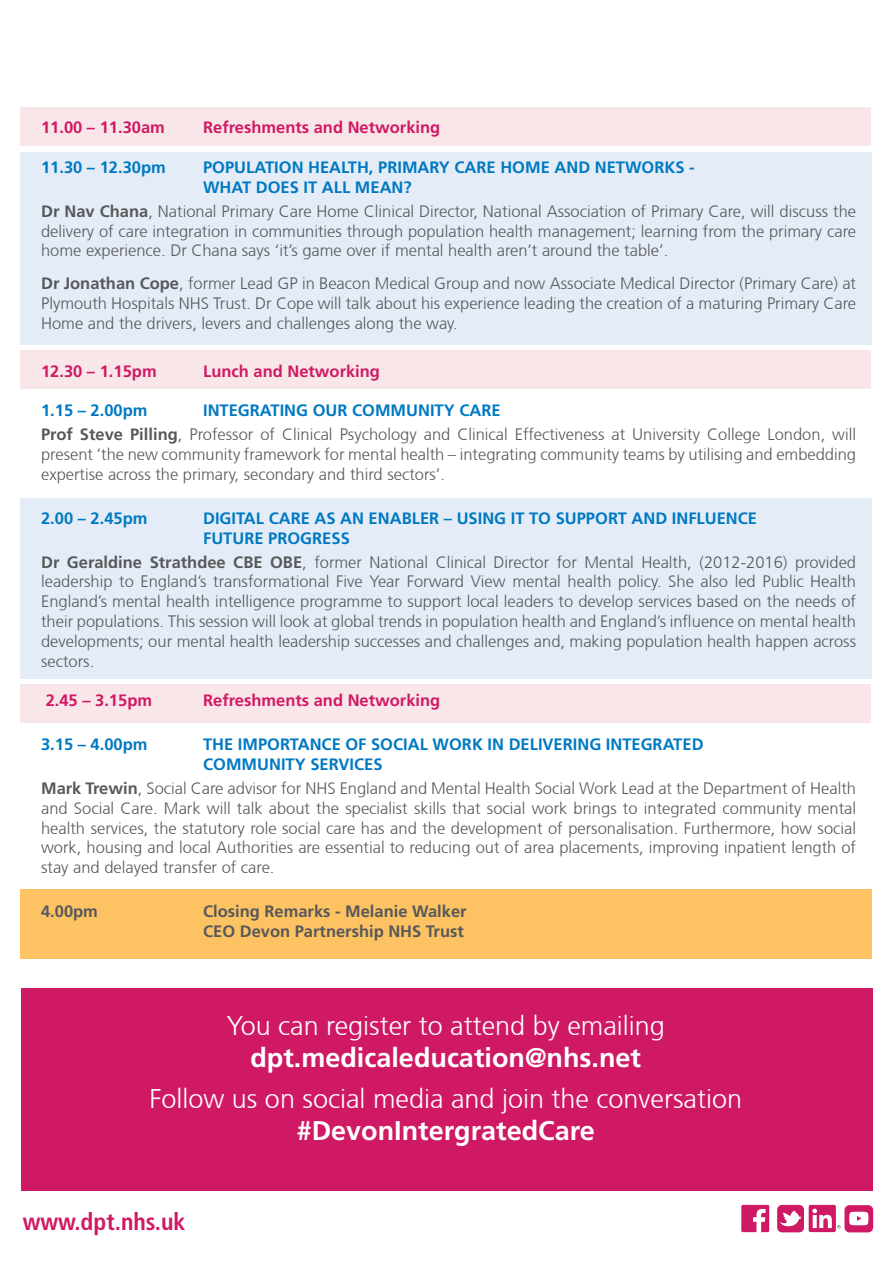
<style>
.page{position:relative;width:893px;height:1263px;background:#fff}
.page>*{position:absolute;margin:0;border:0;box-sizing:border-box;transform-origin:0 0}
.t1{font:300 27px/32.4px "Frutiger CE";color:#fff;text-align:center}
.t2{font:700 condensed 24px "Frutiger";color:#cf1964}
.t3{font:300 16.5px/19.8px "Frutiger CE";color:#57585a;text-align:justify}
.t4{font:700 16.5px/19.8px "Frutiger";color:#0079c2}
.t5{font:700 16.5px "Frutiger";color:#cf1964}
.t6{font:700 16.5px/19.8px "Frutiger";color:#57585a}
.s1{font-family:"Frutiger";font-weight:700}
</style>
<div class="page">
<div style="left:20px;top:889px;width:852px;height:69px;background:#fdc262"></div>
<div style="left:20px;top:152px;width:852px;height:192px;background:#e4edf7"></div>
<div style="left:20px;top:499px;width:852px;height:180px;background:#e4edf7"></div>
<div style="left:20px;top:108px;width:850px;height:38px;background:#f9e6e9"></div>
<div style="left:20px;top:350px;width:850px;height:38px;background:#f9e6e9"></div>
<div style="left:20px;top:685px;width:850px;height:38px;background:#f9e6e9"></div>
<div style="left:21px;top:988px;width:852px;height:203px;background:#cf1964"></div>
<svg style="left:741px;top:1205px;width:28px;height:27px"></svg>
<svg style="left:777px;top:1205px;width:27px;height:27px"></svg>
<div style="left:809px;top:1205px;width:27px;height:27px;background:#cf1964;border-radius:2px"></div>
<svg style="left:812px;top:1205px;width:61px;height:27px"></svg>
<p class="t5" style="left:41px;top:118px;width:125px">11.00 – 11.30am</p>
<p class="t5" style="left:203px;top:118px;width:239px">Refreshments and Networking</p>
<p class="t4" style="left:41px;top:157px;width:126px">11.30 – 12.30pm</p>
<p class="t4" style="left:203px;top:157px;width:493px">POPULATION HEALTH, PRIMARY CARE HOME AND NETWORKS -<br>WHAT DOES IT ALL MEAN?</p>
<p class="t3" style="left:41px;top:201px;width:816px"><span class="s1">Dr Nav Chana</span>, National Primary Care Home Clinical Director, National Association of Primary Care, will discuss the delivery of care integration in communities through population health management; learning from the primary care home experience. Dr Chana says ‘it’s game over if mental health aren’t around the table’.</p>
<p class="t3" style="left:41px;top:273px;width:816px"><span class="s1">Dr Jonathan Cope</span>, former Lead GP in Beacon Medical Group and now Associate Medical Director (Primary Care) at Plymouth Hospitals NHS Trust. Dr Cope will talk about his experience leading the creation of a maturing Primary Care Home and the drivers, levers and challenges along the way.</p>
<p class="t5" style="left:41px;top:361px;width:117px">12.30 – 1.15pm</p>
<p class="t5" style="left:203px;top:361px;width:178px">Lunch and Networking</p>
<p class="t4" style="left:41px;top:400px;width:108px">1.15 – 2.00pm</p>
<p class="t4" style="left:203px;top:400px;width:299px">INTEGRATING OUR COMMUNITY CARE</p>
<p class="t3" style="left:41px;top:424px;width:816px"><span class="s1">Prof Steve Pilling</span>, Professor of Clinical Psychology and Clinical Effectiveness at University College London, will present ‘the new community framework for mental health – integrating community teams by utilising and embedding expertise across the primary, secondary and third sectors’.</p>
<p class="t4" style="left:41px;top:508px;width:108px">2.00 – 2.45pm</p>
<p class="t4" style="left:203px;top:508px;width:555px">DIGITAL CARE AS AN ENABLER – USING IT TO SUPPORT AND INFLUENCE<br>FUTURE PROGRESS</p>
<p class="t3" style="left:41px;top:552px;width:816px"><span class="s1">Dr Geraldine Strathdee CBE OBE</span>, former National Clinical Director for Mental Health, (2012-2016) provided leadership to England’s transformational Five Year Forward View mental health policy. She also led Public Health England’s mental health intelligence programme to support local leaders to develop services based on the needs of their populations. This session will look at global trends in population health and England’s influence on mental health developments; our mental health leadership successes and challenges and, making population health happen across sectors.</p>
<p class="t5" style="left:46px;top:691px;width:108px">2.45 – 3.15pm</p>
<p class="t5" style="left:203px;top:691px;width:239px">Refreshments and Networking</p>
<p class="t4" style="left:41px;top:734px;width:108px">3.15 – 4.00pm</p>
<p class="t4" style="left:203px;top:734px;width:502px">THE IMPORTANCE OF SOCIAL WORK IN DELIVERING INTEGRATED<br>COMMUNITY SERVICES</p>
<p class="t3" style="left:41px;top:778px;width:816px"><span class="s1">Mark Trewin</span>, Social Care advisor for NHS England and Mental Health Social Work Lead at the Department of Health and Social Care. Mark will talk about the specialist skills that social work brings to integrated community mental health services, the statutory role social care has and the development of personalisation. Furthermore, how social work, housing and local Authorities are essential to reducing out of area placements, improving inpatient length of stay and delayed transfer of care.</p>
<p class="t6" style="left:41px;top:901px;width:58px">4.00pm</p>
<p class="t6" style="left:203px;top:901px;width:265px">Closing Remarks - Melanie Walker<br>CEO Devon Partnership NHS Trust</p>
<p class="t1" style="left:227px;top:1009px;width:440px">You can register to attend by emailing <span class="s1">dpt.medicaleducation@nhs.net</span></p>
<p class="t1" style="left:149px;top:1082px;width:594px">Follow us on social media and join the conversation <span class="s1">#DevonIntergratedCare</span></p>
<p class="t2" style="left:23px;top:1207px;width:164px">www.dpt.nhs.uk</p>
</div>
